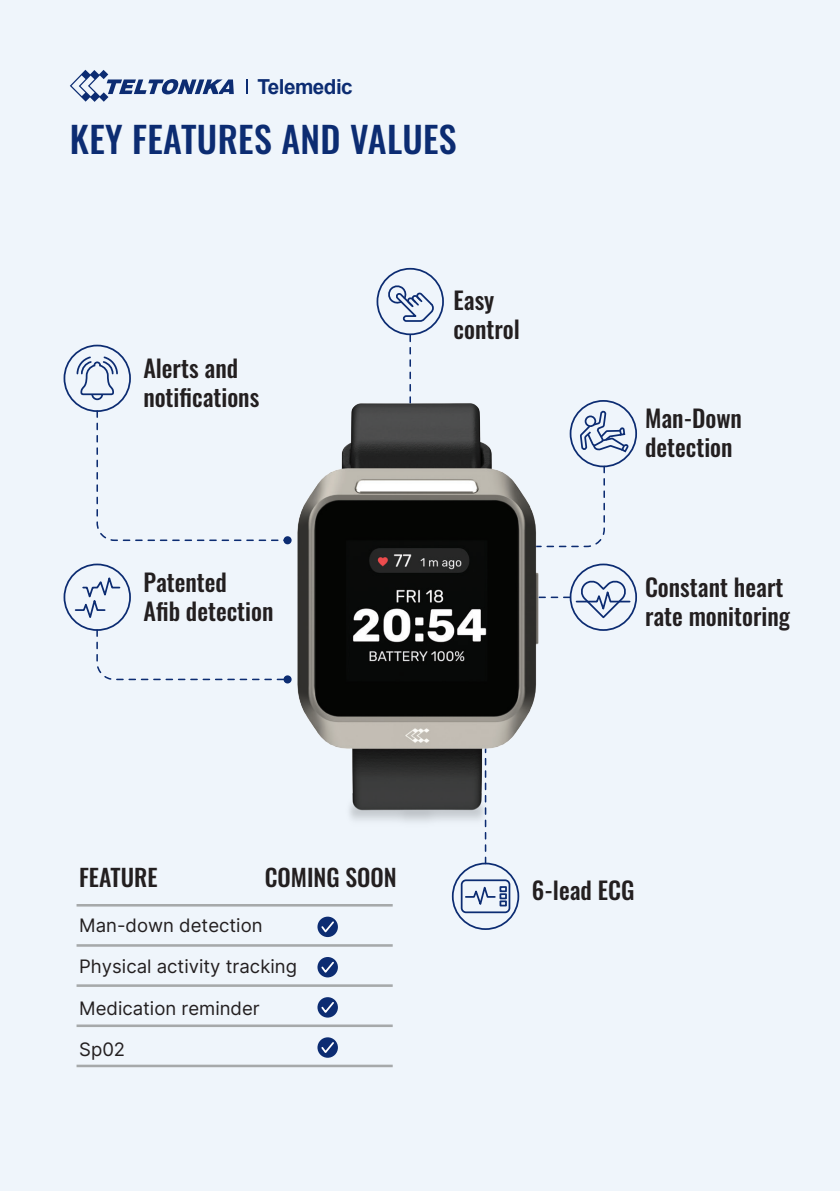
<style>
.page{position:relative;width:840px;height:1191px;background:#fff}
.page>*{position:absolute;margin:0;border:0;box-sizing:border-box;transform-origin:0 0}
.t1{font:500 36px "Oswald";letter-spacing:.01em;color:#0c2c72}
.t2{font:500 24px/28.8px "Oswald";color:#231f20}
.t3{font:500 23.6px "Oswald";color:#231f20}
.t4{font:700 20.6px "Arial";letter-spacing:-.025em;color:#0c2c72}
.t5{font:18.6px "Inter";color:#231f20}
</style>
<div class="page">
<div style="left:0;top:0;width:839px;height:1191px;background:#eff5fb"></div>
<svg style="left:409px;top:335px;width:2px;height:8px"></svg>
<hr style="left:76px;top:904px;width:316px;height:2px;background:#a6a9aa">
<hr style="left:76px;top:944px;width:316px;height:2px;background:#a6a9aa">
<hr style="left:76px;top:984px;width:316px;height:3px;background:#a6a9aa">
<hr style="left:76px;top:1024px;width:316px;height:3px;background:#a6a9aa">
<hr style="left:76px;top:1064px;width:316px;height:3px;background:#a6a9aa">
<svg style="left:317px;top:916px;width:21px;height:21px"></svg>
<svg style="left:319px;top:919px;width:16px;height:15px"></svg>
<div style="left:317px;top:957px;width:21px;height:20px;background:#0c2c72;border-radius:50%"></div>
<svg style="left:319px;top:960px;width:15px;height:14px"></svg>
<div style="left:317px;top:997px;width:21px;height:20px;background:#0c2c72;border-radius:50%"></div>
<svg style="left:319px;top:1000px;width:16px;height:15px"></svg>
<svg style="left:317px;top:1037px;width:21px;height:20px"></svg>
<svg style="left:319px;top:1040px;width:16px;height:15px"></svg>
<div style="left:376px;top:268px;width:67px;height:67px;border:2px solid #0c2c72;border-radius:50%"></div>
<svg style="left:385px;top:283px;width:51px;height:40px"></svg>
<div style="left:451px;top:862px;width:68px;height:68px;border:2px solid #0c2c72;border-radius:50%"></div>
<svg style="left:465px;top:886px;width:31px;height:19px"></svg>
<div style="left:460px;top:879px;width:50px;height:34px;border:2px solid #0c2c72;border-radius:4px"></div>
<div style="left:499px;top:886px;width:7px;height:6px;border:2px solid #0c2c72"></div>
<div style="left:499px;top:893px;width:7px;height:6px;border:2px solid #0c2c72"></div>
<div style="left:499px;top:900px;width:7px;height:6px;border:2px solid #0c2c72"></div>
<img style="left:63px;top:346px;width:574px;height:531px">
<svg style="left:246px;top:79px;width:1px;height:15px"></svg>
<svg style="left:70px;top:70px;width:164px;height:32px"></svg>
<p class="t4" style="left:257px;top:73px;width:97px">Telemedic</p>
<h1 class="t1" style="left:70px;top:107px;width:388px">KEY FEATURES AND VALUES</h1>
<p class="t2" style="left:143px;top:352px;width:117px">Alerts and notifications</p>
<p class="t2" style="left:143px;top:566px;width:131px">Patented<br>Afib detection</p>
<p class="t2" style="left:453px;top:283px;width:68px">Easy control</p>
<p class="t2" style="left:644px;top:402px;width:98px">Man-Down detection</p>
<p class="t2" style="left:644px;top:571px;width:147px">Constant heart rate monitoring</p>
<p class="t3" style="left:79px;top:856px;width:80px">FEATURE</p>
<p class="t3" style="left:264px;top:856px;width:133px">COMING SOON</p>
<p class="t5" style="left:79px;top:911px;width:185px">Man-down detection</p>
<p class="t5" style="left:79px;top:953px;width:219px">Physical activity tracking</p>
<p class="t5" style="left:79px;top:994px;width:182px">Medication reminder</p>
<p class="t5" style="left:79px;top:1035px;width:47px">Sp02</p>
<p class="t2" style="left:531px;top:874px;width:104px">6-lead ECG</p>
</div>
